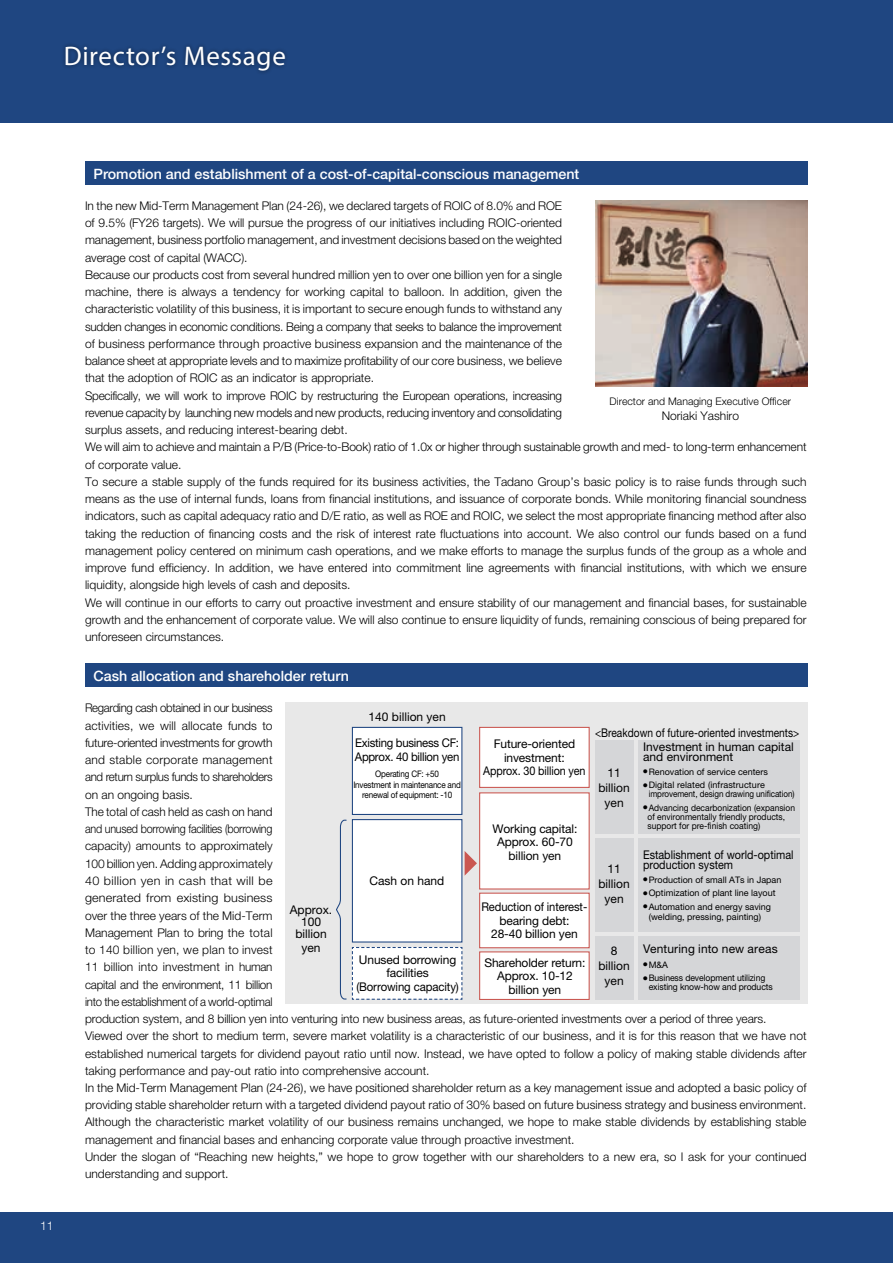
<style>
.page{position:relative;width:893px;height:1263px;background:#1f4681}
.page>*{position:absolute;margin:0;border:0;box-sizing:border-box;transform-origin:0 0}
.t1{font:27px "Myriad Variable Concept";letter-spacing:.025em;color:#fff}
.t2{font:500 14.25px "Helvetica Neue LT Std";color:#fff}
.t3{font:300 12px/17.2px "Helvetica Neue LT Std";color:#000}
.t4{font:12px/13.5px "Helvetica Neue LT Std";letter-spacing:-.01em;color:#000;text-align:center}
.t5{font:12px/10.5px "Helvetica Neue LT Std";letter-spacing:-.01em;color:#000;scale:.9 1}
.t6{font:12px "Helvetica Neue LT Std";letter-spacing:-.01em;color:#000;scale:.85 1}
.t7{font:12px/13.5px "Helvetica Neue LT Std";letter-spacing:-.01em;color:#000;scale:.95 1}
.t8{font:300 12px/17.2px "Helvetica Neue LT Std";letter-spacing:-.03em;color:#000;text-align:right;scale:.95 1}
.t9{font:12px "Helvetica Neue LT Std";letter-spacing:.01em;color:#000}
.t10{font:12px "Helvetica Neue LT Std";letter-spacing:-.01em;color:#000;scale:.93 1}
.t11{font:300 12px "Helvetica Neue LT Std";color:#fff}
.t12{font:300 10.5px "Helvetica Neue LT Std";color:#000}
.t13{font:9px "Helvetica Neue LT Std";color:#000}
.t14{font:9px/13.5px "Helvetica Neue LT Std";color:#000;scale:.9 1}
.t15{font:9px/10.5px "Helvetica Neue LT Std";letter-spacing:-.025em;color:#000;text-align:center;scale:.9 1}
.t16{font:9px/9px "Helvetica Neue LT Std";color:#000;scale:.94 1}
.t17{font:9px "Helvetica Neue LT Std";color:#000;scale:.96 1}
.t18{font:4.5px "Hiragino UD Sans Std W4";color:#000}
</style>
<div class="page">
<div style="left:0;top:123px;width:893px;height:1089px;background:#fff"></div>
<div style="left:286px;top:702px;width:522px;height:301px;background:#e8e8e8"></div>
<div style="left:61px;top:42px;width:228px;height:33px;background:#000;opacity:.5"></div>
<div style="left:85px;top:162px;width:723px;height:23px;background:#1f4681"></div>
<div style="left:85px;top:663px;width:723px;height:24px;background:#1f4681"></div>
<div style="left:479px;top:727px;width:111px;height:61px;background:#fff;border:1px solid #ca5751"></div>
<div style="left:479px;top:792px;width:111px;height:97px;background:#fff;border:1px solid #ca5751"></div>
<div style="left:479px;top:893px;width:111px;height:55px;background:#fff;border:1px solid #ca5751"></div>
<div style="left:479px;top:951px;width:111px;height:49px;background:#fff;border:1px solid #ca5751"></div>
<div style="left:352px;top:727px;width:110px;height:88px;background:#fff;border:1px solid #1f4681"></div>
<div style="left:595px;top:740px;width:38px;height:94px;background:#d5d6d8"></div>
<div style="left:638px;top:740px;width:161px;height:94px;background:#d5d6d8"></div>
<div style="left:595px;top:838px;width:38px;height:93px;background:#d5d6d8"></div>
<div style="left:638px;top:838px;width:161px;height:93px;background:#d5d6d8"></div>
<div style="left:595px;top:936px;width:38px;height:63px;background:#d5d6d8"></div>
<div style="left:638px;top:936px;width:161px;height:63px;background:#d5d6d8"></div>
<svg style="left:336px;top:819px;width:141px;height:181px"></svg>
<img style="left:595px;top:201px;width:213px;height:186px">
<h1 class="t1" style="left:64px;top:40px;width:224px">Director s’ Message</h1>
<p class="t11" style="left:40px;top:1219px;width:15px">11</p>
<p class="t2" style="left:94px;top:166px;width:487px">Promotion and establishment of a cost-of-capital-conscious management</p>
<p class="t3" style="left:85px;top:197px;width:723px">In the new Mid-Term Management Plan (24-26 ,) we declared targets of ROIC of 8.0% and ROE<br>of 9.5% (FY26 targets .) We will pursue the progress of our initiatives including ROIC-oriented<br>management, business portfolio management, and investment decisions based on the weighted<br>average cost of capital (WACC .(<br>Because our products cost from several hundred million yen to over one billion yen for a single<br>machine, there is always a tendency for working capital to balloon. In addition, given the<br>characteristic volatility of this business isit, important to secure enough funds to withstand any<br>sudden changes in economic conditions. Being a company that seeks to balance the improvement<br>of business performance through proactive business expansion and the maintenance of the<br>balance sheet at appropriate levels and to maximize profitability of our core business, we believe<br>that the adoption of ROIC as an indicator is appropriate.<br>Specifically, we will work to improve ROIC by restructuring the European operations, increasing<br>revenue capacity by launching new models and new products, reducing inventory and consolidating<br>surplus assets, and reducing interest-bearing debt.<br>We will aim to achieve and maintain Pa B/ (Price-to-Book) ratio of 1.0x or higher through sustainable growth and med to- long-term enhancement of corporate value.<br>To secure a stable supply of the funds required for its business activities, the Tadano Group s’ basic policy is to raise funds through such means as the use of internal funds, loans from financial institutions, and issuance of corporate bonds. While monitoring financial soundness indicators, such as capital adequacy ratio and D E/ ratio, as well as ROE and ROIC, we select the most appropriate financing method after also taking the reduction of financing costs and the risk of interest rate fluctuations into account. We also control our funds based on a fund management policy centered on minimum cash operations, and we make efforts to manage the surplus funds of the group as a whole and improve fund efficiency. In addition, we have entered into commitment line agreements with financial institutions, with which we ensure liquidity, alongside high levels of cash and deposits.<br>We will continue in our efforts to carry out proactive investment and ensure stability of our management and financial bases, for sustainable growth and the enhancement of corporate value. We will also continue to ensure liquidity of funds, remaining conscious of being prepared for unforeseen circumstances.</p>
<p class="t12" style="left:610px;top:395px;width:183px">Director and Managing Executive Officer</p>
<p class="t3" style="left:662px;top:407px;width:79px">Noriaki Yashiro</p>
<p class="t2" style="left:94px;top:668px;width:257px">Cash allocation and shareholder return</p>
<p class="t8" style="left:85px;top:699px;width:199px">Regarding cash obtained in our business to</p>
<p class="t4" style="left:369px;top:709px;width:79px">140 billion yen</p>
<p class="t3" style="left:85px;top:716px;width:723px">activities,<br>future-oriented investments for growth<br>and stable corporate management<br>and return surplus funds to shareholders<br>on an ongoing basis.<br>The total of cash held as cash on hand<br>and unused borrowing facilities (borrowing<br>capacity) amounts to approximately<br>100 billion yen. Adding approximately<br>40 billion yen in cash that will be<br>generated from existing business<br>over the three years of the Mid-Term<br>Management Plan to bring the total<br>to 140 billion yen, we plan to invest<br>11 billion into investment in human<br>capital and the environment, 11 billion<br>into the establishment of a world-optimal<br>production system, and 8 billion yen into venturing into new business areas, as future-oriented investments over a period of three years.<br>Viewed over the short to medium term, severe market volatility is a characteristic of our business, and isit for this reason that we have not established numerical targets for dividend payout ratio until now. Instead, we have opted to follow a policy of making stable dividends after taking performance and pay-out ratio into comprehensive account.<br>In the Mid-Term Management Plan (24-26 ,) we have positioned shareholder return as a key management issue and adopted a basic policy of providing stable shareholder return with a targeted dividend payout ratio of 30% based on future business strategy and business environment.<br>Although the characteristic market volatility of our business remains unchanged, we hope to make stable dividends by establishing stable management and financial bases and enhancing corporate value through proactive investment.<br>Under the slogan of “Reaching new heights,” we hope to grow together with our shareholders to a new era, so I ask for your continued understanding and support.</p>
<p class="t3" style="left:160px;top:716px;width:17px">will</p>
<p class="t3" style="left:182px;top:716px;width:42px">allocate</p>
<p class="t3" style="left:228px;top:716px;width:30px">funds</p>
<p class="t3" style="left:139px;top:716px;width:17px">we</p>
<p class="t6" style="left:595px;top:725px;width:242px">&lt;Breakdown of future-oriented investments&lt;</p>
<p class="t7" style="left:355px;top:736px;width:111px">Existing business CF:<br>Approx. 40 billion yen</p>
<p class="t15" style="left:353px;top:768px;width:121px">Operating CF: +50<br>Investment in maintenance and renewal of equipment: -10</p>
<p class="t4" style="left:483px;top:737px;width:104px">Future-oriented investment:<br>Approx. 30 billion yen</p>
<p class="t4" style="left:643px;top:741px;width:152px;line-height:10.5px;text-align:left">Investment in human capital and environment</p>
<p class="t13" style="left:649px;top:766px;width:121px">Renovation of service centers</p>
<p class="t4" style="left:598px;top:765px;width:33px;line-height:15px">11 billion yen</p>
<p class="t18" style="left:643px;top:768px;width:6px">●</p>
<p class="t13" style="left:649px;top:780px;width:118px">Digital related (infrastructure</p>
<p class="t18" style="left:643px;top:782px;width:6px">●</p>
<p class="t14" style="left:649px;top:787px;width:164px">improvement, design drawing unification(<br>Advancing decarbonization (expansion</p>
<p class="t18" style="left:643px;top:804px;width:6px">●</p>
<p class="t16" style="left:648px;top:812px;width:148px">of environmentally friendly products, support for pre-finish coating(</p>
<p class="t5" style="left:643px;top:849px;width:169px">Establishment of world-optimal production system</p>
<p class="t13" style="left:649px;top:874px;width:134px">Production of small ATs in Japan</p>
<p class="t4" style="left:492px;top:822px;width:86px">Working capital:<br>Approx. 60-70 billion yen</p>
<p class="t4" style="left:598px;top:861px;width:33px;line-height:15px">11 billion yen</p>
<p class="t4" style="left:369px;top:873px;width:76px">Cash on hand</p>
<p class="t18" style="left:643px;top:876px;width:6px">●</p>
<p class="t13" style="left:649px;top:888px;width:128px">Optimization of plant line layout</p>
<p class="t18" style="left:643px;top:890px;width:6px">●</p>
<p class="t10" style="left:481px;top:900px;width:115px">Reduction of interest-</p>
<p class="t4" style="left:491px;top:927px;width:88px">28-40 billion yen</p>
<p class="t4" style="left:484px;top:956px;width:103px">Shareholder return:<br>Approx. 10-12 billion yen</p>
<p class="t13" style="left:649px;top:901px;width:124px">Automation and energy saving</p>
<p class="t18" style="left:643px;top:903px;width:6px">●</p>
<p class="t4" style="left:290px;top:904px;width:44px;line-height:12px">Approx.<br>100 billion</p>
<p class="t4" style="left:301px;top:940px;width:21px">yen</p>
<p class="t13" style="left:649px;top:912px;width:114px">(welding, pressing, painting(</p>
<p class="t9" style="left:643px;top:941px;width:136px">Venturing into new areas</p>
<p class="t13" style="left:649px;top:959px;width:21px">M&amp;A</p>
<p class="t4" style="left:499px;top:913px;width:71px">bearing debt:</p>
<p class="t4" style="left:598px;top:943px;width:33px;line-height:15px">8 billion yen</p>
<p class="t4" style="left:356px;top:952px;width:104px">Unused borrowing facilities<br>(Borrowing capacity(</p>
<p class="t18" style="left:643px;top:961px;width:6px">●</p>
<p class="t17" style="left:649px;top:972px;width:123px">Business development utilizing</p>
<p class="t18" style="left:643px;top:974px;width:6px">●</p>
<p class="t17" style="left:649px;top:981px;width:131px">existing know-how and products</p>
</div>
